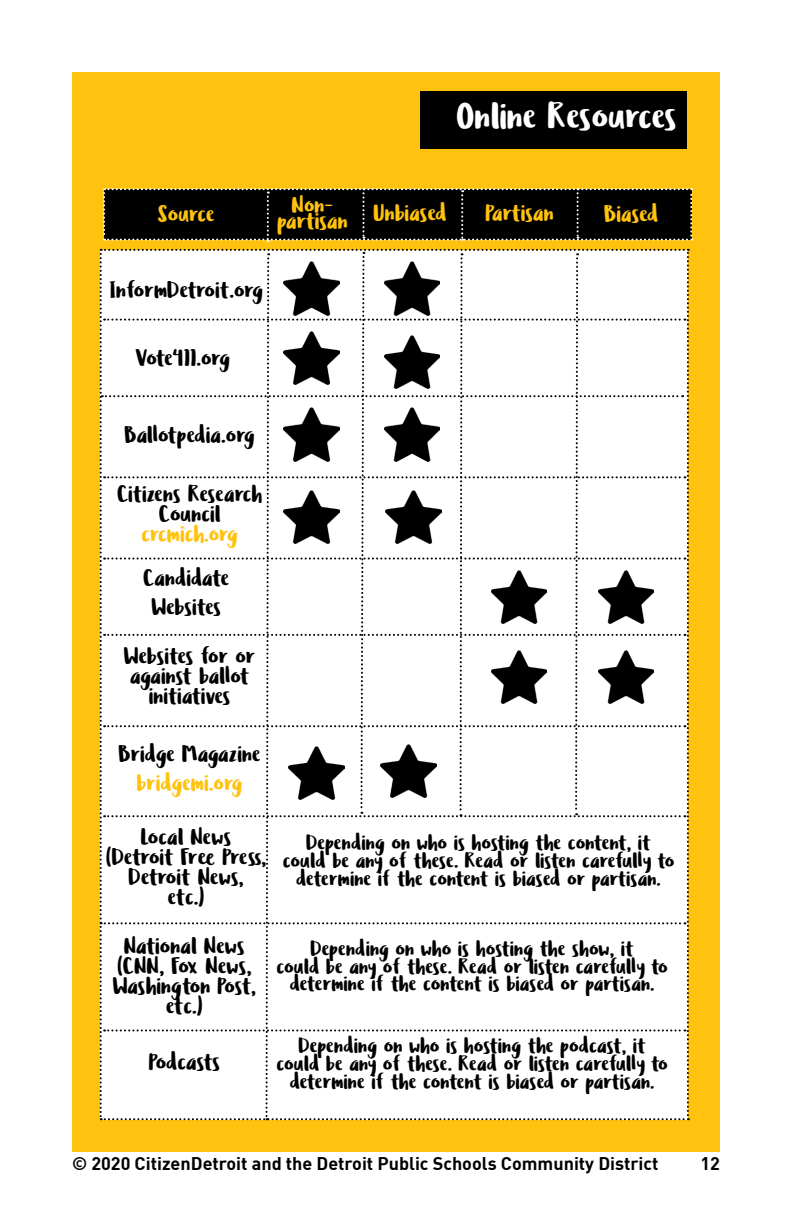
<style>
.page{position:relative;width:792px;height:1224px;background:#fff}
.page>*{position:absolute;margin:0;border:0;box-sizing:border-box;transform-origin:0 0}
.t1{font:38px "Ludicrous";color:#fff}
.t2{font:24px/20px "Ludicrous";color:#000;text-align:center}
.t3{font:24px "Ludicrous";color:#ffc20e}
.t4{font:24px "Ludicrous";letter-spacing:-.02em;color:#000}
.t5{font:22px/18px "Ludicrous";color:#000;text-align:center}
.t6{font:700 18px "DIN";color:#000}
</style>
<div class="page">
<div style="left:72px;top:72px;width:648px;height:1080px;background:#ffc20e"></div>
<div style="left:420px;top:91px;width:267px;height:57px;background:#000"></div>
<svg style="left:103px;top:188px;width:589px;height:54px;background:#151209"></svg>
<div style="left:100px;top:249px;width:589px;height:871px;background:#fff"></div>
<img style="left:284px;top:261px;width:55px;height:55px">
<img style="left:284px;top:330px;width:55px;height:55px">
<img style="left:284px;top:407px;width:55px;height:55px">
<img style="left:284px;top:489px;width:55px;height:55px">
<img style="left:384px;top:261px;width:56px;height:55px">
<img style="left:384px;top:334px;width:56px;height:56px">
<img style="left:384px;top:407px;width:56px;height:55px">
<img style="left:386px;top:489px;width:55px;height:55px">
<img style="left:491px;top:569px;width:55px;height:55px">
<img style="left:599px;top:569px;width:55px;height:55px">
<img style="left:491px;top:649px;width:55px;height:56px">
<img style="left:599px;top:649px;width:55px;height:56px">
<img style="left:289px;top:745px;width:55px;height:56px">
<img style="left:381px;top:744px;width:55px;height:55px">
<h1 class="t1" style="left:457px;top:90px;width:222px">Online Resources</h1>
<p class="t3" style="left:158px;top:197px;width:58px">Source</p>
<p class="t3" style="left:292px;top:189px;width:44px">Non-</p>
<p class="t3" style="left:278px;top:200px;width:171px">partisan Unbiased</p>
<p class="t3" style="left:486px;top:196px;width:70px">Partisan</p>
<p class="t3" style="left:605px;top:197px;width:56px">Biased</p>
<p class="t2" style="left:110px;top:279px;width:155px">InformDetroit.org</p>
<p class="t4" style="left:136px;top:341px;width:96px">Vote411.org</p>
<p class="t2" style="left:125px;top:425px;width:132px">Ballotpedia.org</p>
<p class="t2" style="left:117px;top:484px;width:147px">Citizens Research<br>Council</p>
<p class="t3" style="left:142px;top:518px;width:98px">crcmich.org</p>
<p class="t2" style="left:144px;top:563px;width:87px;line-height:28.8px">Candidate<br>Websites</p>
<p class="t2" style="left:124px;top:646px;width:133px">Websites for or against ballot initiatives</p>
<p class="t2" style="left:119px;top:744px;width:144px">Bridge Magazine</p>
<p class="t3" style="left:137px;top:766px;width:108px">bridgemi.org</p>
<p class="t2" style="left:106px;top:826px;width:162px">Local News (Detroit Free Press,<br>Detroit News,<br>etc.)</p>
<p class="t2" style="left:113px;top:935px;width:145px">National News (CNN, Fox News,<br>Washington Post, etc.)</p>
<p class="t2" style="left:149px;top:1052px;width:73px">Podcasts</p>
<p class="t5" style="left:283px;top:834px;width:393px">Depending on who is hosting the content, it could be any of these. Read or listen carefully to determine if the content is biased or partisan.</p>
<p class="t5" style="left:277px;top:939px;width:393px">Depending on who is hosting the show, it<br>could be any of these. Read or listen carefully to determine if the content is biased or partisan.</p>
<p class="t5" style="left:277px;top:1037px;width:393px">Depending on who is hosting the podcast, it could be any of these. Read or listen carefully to determine if the content is biased or partisan.</p>
<p class="t6" style="left:72px;top:1152px;width:588px">© 2020 CitizenDetroit and the Detroit Public Schools Community District</p>
<p class="t6" style="left:700px;top:1152px;width:21px">12</p>
</div>
